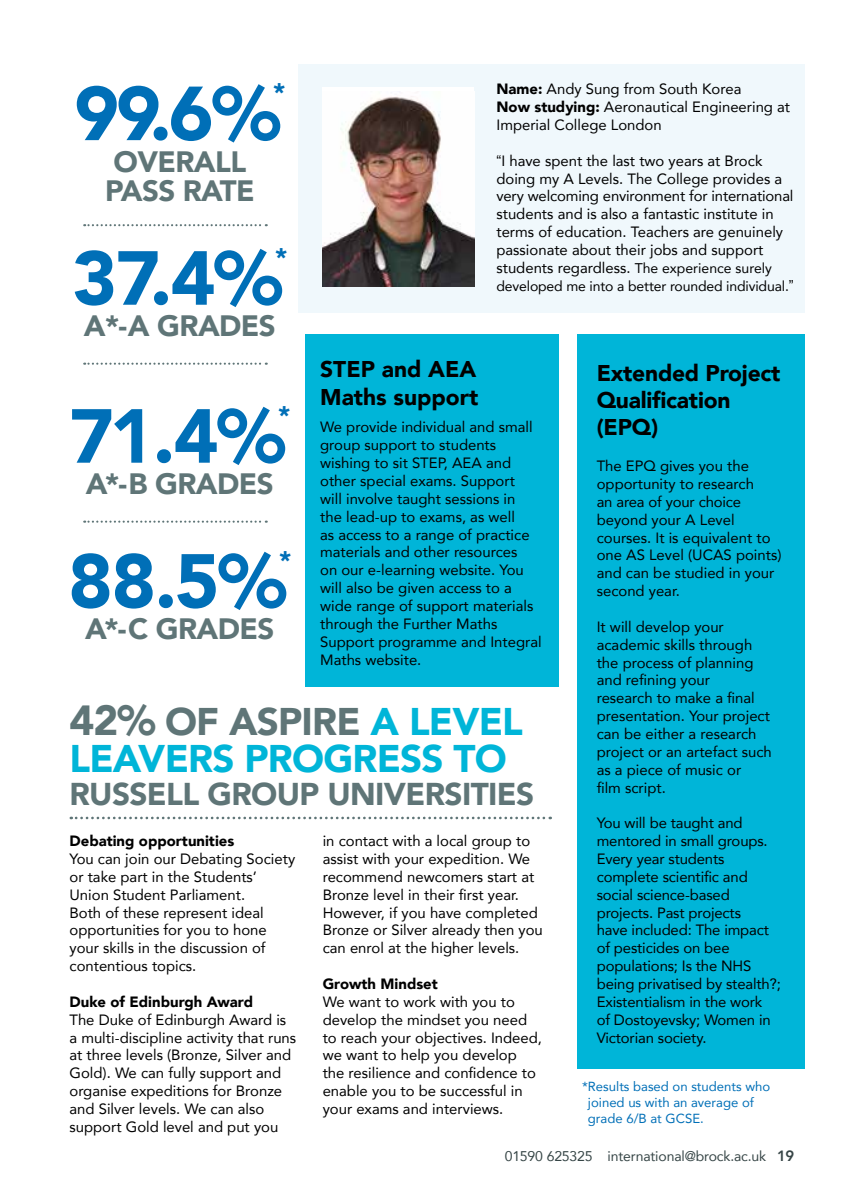
<style>
.page{position:relative;width:844px;height:1191px;background:#fff}
.page>*{position:absolute;margin:0;border:0;box-sizing:border-box;transform-origin:0 0}
.t1{font:900 75.6px "Avenir";letter-spacing:-.03em;color:#006fb7}
.t2{font:900 38.5px/36.8px "Avenir";letter-spacing:-.02em;color:#00b5d8}
.t3{font:900 31.5px "Avenir";letter-spacing:-.02em;color:#5f7577}
.t4{font:900 29.4px/29.4px "Avenir";letter-spacing:-.02em;color:#5f7577}
.t5{font:900 25.55px "Avenir";color:#006fb7}
.t6{font:900 22.75px/27.3px "Avenir";letter-spacing:-.01em;color:#000}
.t7{font:14.88px/17.8px "Avenir";color:#000}
.t8{font:900 14.88px "Avenir";color:#000}
.t9{font:14px "Avenir";letter-spacing:-.01em;color:#000}
.t10{font:14px "Avenir";letter-spacing:-.01em;color:#364546}
.t11{font:13.12px/15.8px "Avenir";color:#006fb7}
.s1{font-weight:900}
.s2{font-family:"Arial"}
.s3{font-size:14px}
.s4{font-family:"Arial";font-size:14.88px}
.s5{font-size:42px;color:#5f7577}
.s6{color:#5f7577}
.s7{font-weight:800;font-size:14.88px}
</style>
<div class="page">
<div style="left:576px;top:335px;width:228px;height:734px;background:#00b5d8"></div>
<div style="left:305px;top:335px;width:253px;height:352px;background:#00b5d8"></div>
<svg style="left:84px;top:224px;width:183px;height:2px"></svg>
<svg style="left:84px;top:362px;width:183px;height:3px"></svg>
<svg style="left:84px;top:520px;width:183px;height:3px"></svg>
<div style="left:298px;top:64px;width:506px;height:249px;background:#f0f8fc"></div>
<div style="left:322px;top:87px;width:152px;height:199px;background:#fff"></div>
<img style="left:322px;top:96px;width:152px;height:190px">
<svg style="left:71px;top:816px;width:479px;height:3px"></svg>
<h3 class="t5" style="left:273px;top:70px;width:14px">*</h3>
<h1 class="t1" style="left:74px;top:49px;width:208px">99.6%</h1>
<h3 class="t4" style="left:105px;top:146px;width:151px">OVERALL<br>PASS RATE</h3>
<h3 class="t5" style="left:275px;top:235px;width:14px">*</h3>
<h1 class="t1" style="left:72px;top:214px;width:212px">37.4%</h1>
<h3 class="t4" style="left:84px;top:310px;width:193px">A*-A GRADES</h3>
<p class="t7" style="left:496px;top:80px;width:295px"><span class="s1">Name:</span> Andy Sung from South Korea<br><span class="s1">Now studying:</span> Aeronautical Engineering at<br>Imperial College London</p>
<p class="t7" style="left:496px;top:151px;width:298px"><span class="s2">“</span>I have spent the last two years at Brock doing my A Levels. The College provides a very welcoming environment for international students and is also a fantastic institute in terms of education. Teachers are genuinely passionate about their jobs and support students regardless. <span class="s3">The experience surely</span></p>
<p class="t9" style="left:496px;top:274px;width:299px">developed me into a better rounded individual.<span class="s4">”</span></p>
<h3 class="t5" style="left:278px;top:393px;width:14px">*</h3>
<h1 class="t1" style="left:69px;top:371px;width:218px">71.4%</h1>
<h3 class="t4" style="left:86px;top:468px;width:189px">A*-B GRADES</h3>
<h3 class="t5" style="left:279px;top:538px;width:14px">*</h3>
<h1 class="t1" style="left:68px;top:516px;width:220px">88.5%</h1>
<h3 class="t4" style="left:85px;top:613px;width:191px">A*-C GRADES</h3>
<h3 class="t6" style="left:320px;top:355px;width:159px">STEP and AEA<br>Maths support</h3>
<p class="t7" style="left:320px;top:418px;width:223px">We provide individual and small group support to students wishing to sit STEP, AEA and other special exams. Support<br>will involve taught sessions in<br>the lead-up to exams, as well<br>as access to a range of practice materials and other resources<br>on our e-learning website. You will also be given access to a wide range of support materials through the Further Maths<br>Support programme and Integral<br>Maths website.</p>
<h2 class="t2" style="left:69px;top:702px;width:455px"><span class="s5">42%</span> <span class="s6">OF ASPIRE</span> A LEVEL<br>LEAVERS PROGRESS TO</h2>
<h3 class="t3" style="left:69px;top:767px;width:466px">RUSSELL GROUP UNIVERSITIES</h3>
<p class="t8" style="left:69px;top:828px;width:166px">Debating opportunities</p>
<p class="t7" style="left:69px;top:849px;width:227px">You can join our Debating Society or take part in the Students’<br>Union Student Parliament.<br>Both of these represent ideal opportunities for you to hone your skills in the discussion of contentious topics.</p>
<p class="t8" style="left:69px;top:989px;width:185px">Duke of Edinburgh Award</p>
<p class="t7" style="left:69px;top:1010px;width:228px">The Duke of Edinburgh Award is a multi-discipline activity that runs at three levels (Bronze, Silver and<br>Gold). We can fully support and organise expeditions for Bronze and Silver levels. We can also support Gold level and put you</p>
<p class="t7" style="left:322px;top:831px;width:222px">in contact with a local group to assist with your expedition. We recommend newcomers start at<br>Bronze level in their first year.<br>However, if you have completed<br>Bronze or Silver already then you can enrol at the higher levels.</p>
<p class="t8" style="left:322px;top:971px;width:117px">Growth Mindset</p>
<p class="t7" style="left:322px;top:992px;width:221px">We want to work with you to develop the mindset you need to reach your objectives. Indeed, we want to help you develop the resilience and confidence to enable you to be successful in your exams and interviews.</p>
<h3 class="t6" style="left:596px;top:359px;width:185px">Extended Project<br>Qualification (EPQ)</h3>
<p class="t7" style="left:596px;top:456px;width:186px">The EPQ gives you the opportunity to research<br>an area of your choice beyond your A Level courses. It is equivalent to one AS Level (UCAS points) and can be studied in your second year.</p>
<p class="t7" style="left:596px;top:617px;width:177px">It will develop your academic skills through the process of planning and refining your<br>research to make a final presentation. Your project can be either a research project or an artefact such as a piece of music or<br>film script.</p>
<p class="t7" style="left:596px;top:813px;width:186px">You will be taught and mentored in small groups.<br>Every year students complete scientific and social science-based projects. Past projects<br>have included: The impact of pesticides on bee populations; Is the NHS being privatised by stealth?;<br>Existentialism in the work<br>of Dostoyevsky; Women in<br>Victorian society.</p>
<p class="t11" style="left:587px;top:1078px;width:184px;text-indent:-6px">*Results based on students who joined us with an average of grade 6/B at GCSE.</p>
<p class="t10" style="left:504px;top:1145px;width:291px">01590 625325 international@brock.ac.uk <span class="s7">19</span></p>
</div>
